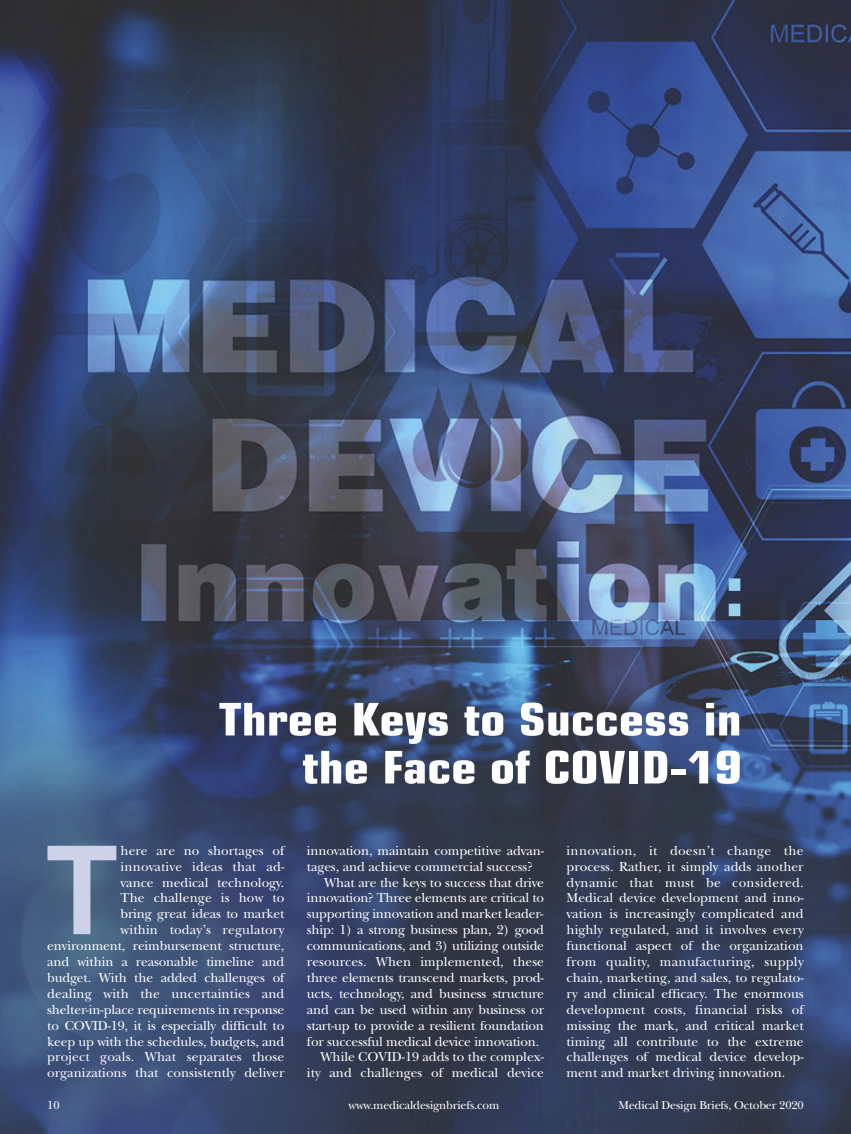
<style>
.page{position:relative;width:851px;height:1134px;background:#fff}
.page>*{position:absolute;margin:0;border:0;box-sizing:border-box;transform-origin:0 0}
.t1{font:600 117.9px "Eurostile";color:#cdd2e8}
.t2{font:700 72px "Eurostile";color:#99d0eb}
.t3{font:700 condensed 45px/48px "Eurostile";color:#fff;text-align:right;scale:1.2 1}
.t4{font:13.5px/15.9px "New Baskerville";letter-spacing:-.01em;color:#fff;text-align:right}
.t5{font:12px "New Baskerville";letter-spacing:-.015em;color:#fff}
</style>
<div class="page">
<img style="left:0;top:0;width:850px;height:1134px">
<h2 class="t2" style="left:722px;top:562px;width:27px">:</h2>
<h3 class="t3" style="left:219px;top:699px;width:437px">Three Keys to Success in the Face of COVID-19</h3>
<p class="t4" style="left:47px;top:844px;width:239px">here are no shortages of<br>innovative ideas that ad -<br>vance medical technology.<br>The challenge is how to<br>bring great ideas to market<br>within today’s regulatory environment, reimbursement structure, and within a reasonable timeline and bud get. With the added challenges of dealing with the uncertainties and shelter- in-place requirements in re sponse to COVID-19, it is especially difficult to keep up with the schedules, budgets, and project goals. What separates those organizations that consistently deliver</p>
<p class="t4" style="left:307px;top:844px;width:238px">innovation, maintain competitive advan-</p>
<h1 class="t1" style="left:47px;top:846px;width:71px">T</h1>
<p class="t4" style="left:307px;top:860px;width:227px">tages, and achieve commercial success?</p>
<p class="t4" style="left:324px;top:876px;width:221px">What are the keys to success that drive</p>
<p class="t4" style="left:307px;top:892px;width:239px">innovation? Three elements are critical to</p>
<p class="t4" style="left:307px;top:908px;width:238px">supporting innovation and market leader-</p>
<p class="t4" style="left:307px;top:923px;width:239px">ship: 1) a strong business plan, 2) good</p>
<p class="t4" style="left:307px;top:939px;width:239px">communications, and 3) utilizing outside</p>
<p class="t4" style="left:307px;top:955px;width:239px">resources. When implemented, these</p>
<p class="t4" style="left:307px;top:971px;width:238px">three elements transcend markets, prod-</p>
<p class="t4" style="left:307px;top:987px;width:239px">ucts, technology, and business structure</p>
<p class="t4" style="left:307px;top:1003px;width:239px">and can be used within any business or</p>
<p class="t4" style="left:307px;top:1019px;width:239px">start-up to provide a resilient foundation</p>
<p class="t4" style="left:307px;top:1035px;width:234px">for successful medical device innovation.</p>
<p class="t4" style="left:320px;top:1051px;width:225px">While COVID-19 adds to the complex-</p>
<p class="t4" style="left:307px;top:1067px;width:239px">ity and challenges of medical device</p>
<p class="t4" style="left:566px;top:844px;width:239px;text-align:justify">innovation, it doesn’t change the process. Rather, it simply adds another dynamic that must be considered.<br>Medical device development and inno&shy;vation is increasingly complicated and highly regulated, and it involves every functional aspect of the organization from quality, manufacturing, supply chain, marketing, and sales, to regulato&shy;ry and clinical efficacy. The enormous development costs, financial risks of missing the mark, and critical market timing all contribute to the extreme challenges of medical device develop&shy;ment and market driving innovation.</p>
<p class="t5" style="left:47px;top:1101px;width:14px">10</p>
<p class="t5" style="left:348px;top:1101px;width:152px">www.medicaldesignbriefs.com</p>
<p class="t5" style="left:618px;top:1101px;width:187px">Medical Design Briefs, October 2020</p>
</div>
